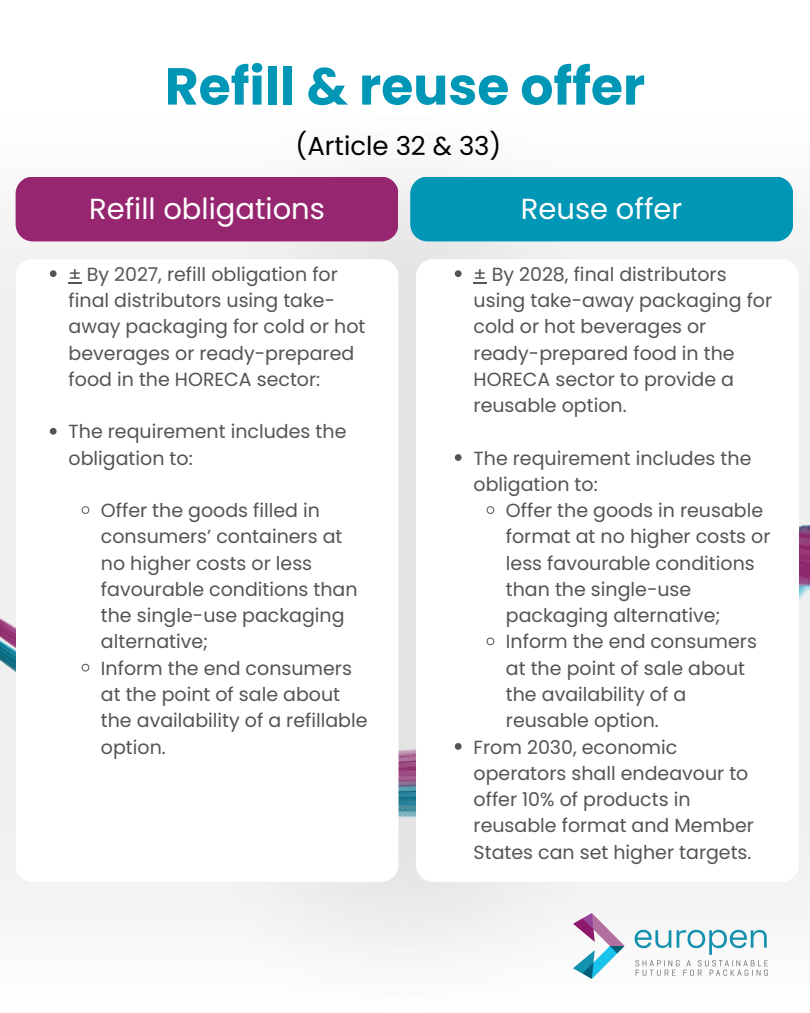
<style>
.page{position:relative;width:810px;height:1013px;background:#fff}
.page>*{position:absolute;margin:0;border:0;box-sizing:border-box;transform-origin:0 0}
.t1{font:700 52px "Poppins";color:#0096b6}
.t2{font:29px "Poppins";color:#fff}
.t3{font:26px "Poppins";color:#000}
.t4{font:25px/34.5px "Helvetica World";color:#545454}
.t5{font:19px/26.2px "Poppins";color:#545454}
</style>
<div class="page">
<div style="left:0;top:179px;width:228px;height:725px;background:#f2f2f2"></div>
<img style="left:228px;top:178px;width:582px;height:801px">
<div style="left:416px;top:259px;width:383px;height:622px;background:#fff;border-radius:17px"></div>
<div style="left:16px;top:176px;width:382px;height:65px;background:#972670;border-radius:17px"></div>
<svg style="left:455px;top:270px;width:7px;height:7px"></svg>
<svg style="left:474px;top:282px;width:13px;height:2px"></svg>
<svg style="left:455px;top:454px;width:7px;height:7px"></svg>
<svg style="left:486px;top:506px;width:9px;height:8px"></svg>
<svg style="left:486px;top:637px;width:9px;height:8px"></svg>
<svg style="left:455px;top:743px;width:7px;height:6px"></svg>
<div style="left:16px;top:259px;width:383px;height:622px;background:#fff;border-radius:17px"></div>
<div style="left:410px;top:176px;width:383px;height:65px;background:#0096b6;border-radius:17px"></div>
<svg style="left:50px;top:270px;width:7px;height:7px"></svg>
<svg style="left:69px;top:282px;width:13px;height:2px"></svg>
<svg style="left:50px;top:428px;width:7px;height:6px"></svg>
<svg style="left:81px;top:506px;width:9px;height:8px"></svg>
<svg style="left:81px;top:663px;width:9px;height:9px"></svg>
<img style="left:573px;top:913px;width:195px;height:65px">
<p class="t1" style="left:165px;top:50px;width:482px">Refill &amp; reuse offer</p>
<h2 class="t3" style="left:296px;top:128px;width:207px">(Article 32 &amp; 33)</h2>
<h1 class="t2" style="left:89px;top:188px;width:237px">Refill obligations</h1>
<p class="t5" style="left:69px;top:261px;width:298px">± By 2027, refill obligation for final distributors using take&shy;away packaging for cold or hot beverages or ready-prepared food in the HORECA sector:</p>
<p class="t5" style="left:69px;top:418px;width:279px">The requirement includes the obligation to:</p>
<p class="t5" style="left:101px;top:497px;width:258px">Offer the goods filled in consumers’ containers at no higher costs or less favourable conditions than the single-use packaging alternative;</p>
<p class="t5" style="left:101px;top:655px;width:268px">Inform the end consumers at the point of sale about the availability of a refillable option.</p>
<p class="t4" style="left:79px;top:277px;width:235px">Deletion of one of the provisions enabling<br>Member</p>
<h2 class="t4" style="left:79px;top:415px;width:171px">further labelling requirements</h2>
<p class="t4" style="left:79px;top:484px;width:288px">Nationally (to identify EPR or DRS)</p>
<p class="t2" style="left:521px;top:188px;width:163px">Reuse offer</p>
<p class="t5" style="left:474px;top:261px;width:300px">± By 2028, final distributors using take-away packaging for cold or hot beverages or ready-prepared food in the<br>HORECA sector to provide a reusable option.</p>
<p class="t5" style="left:474px;top:445px;width:279px">The requirement includes the obligation to:</p>
<p class="t5" style="left:506px;top:497px;width:266px">Offer the goods in reusable format at no higher costs or less favourable conditions than the single-use packaging alternative;</p>
<p class="t5" style="left:506px;top:628px;width:252px">Inform the end consumers at the point of sale about the availability of a reusable option.</p>
<p class="t5" style="left:474px;top:733px;width:282px">From 2030, economic operators shall endeavour to offer 10% of products in reusable format and Member<br>States can set higher targets.</p>
</div>
